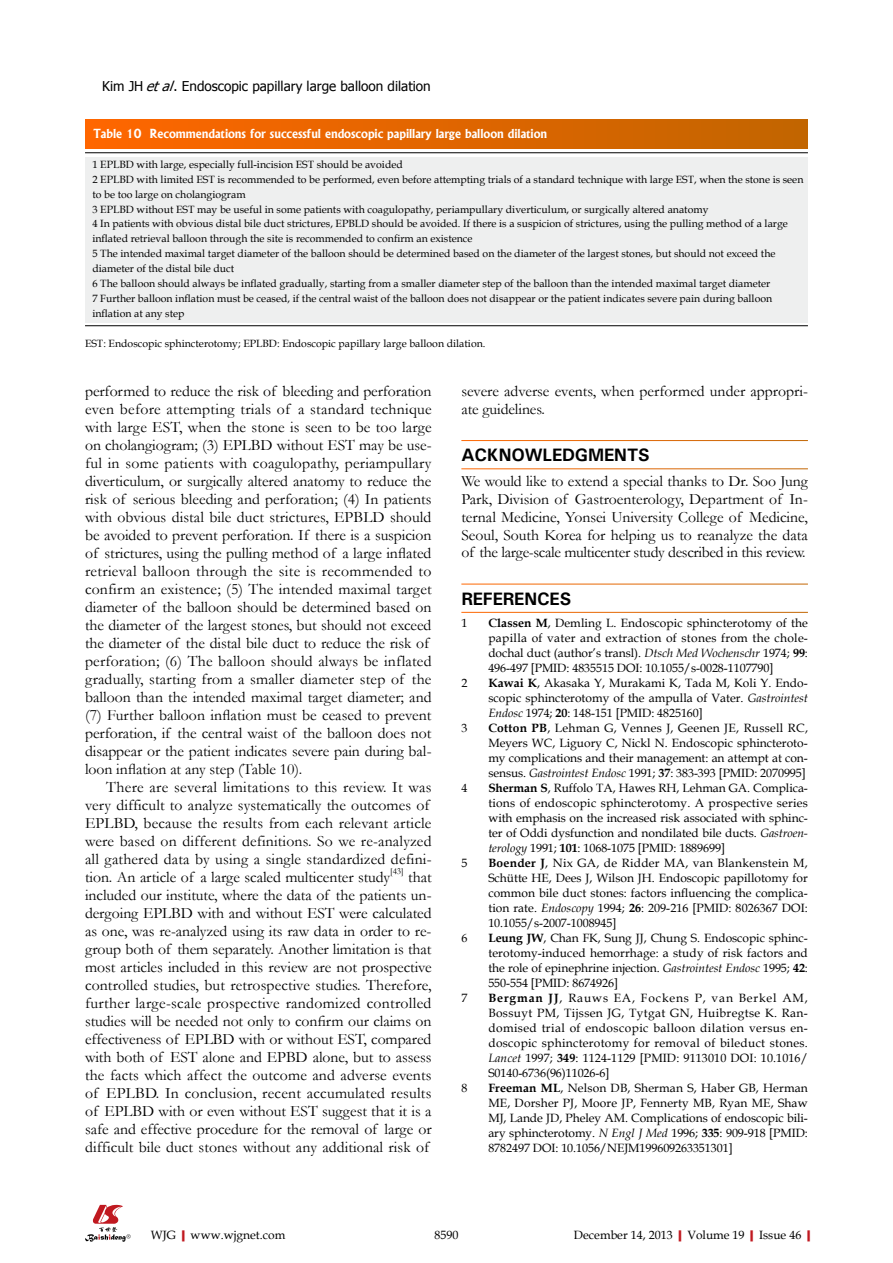
<style>
.page{position:relative;width:893px;height:1263px;background:#fff}
.page>*{position:absolute;margin:0;border:0;box-sizing:border-box;transform-origin:0 0}
.t1{font:700 18px "Univers";letter-spacing:-.01em;color:#000}
.t2{font:15.75px/18px "Garamond";color:#000}
.t3{font:13.5px "Tahoma";color:#000}
.t4{font:12px/15px "Book Antiqua";letter-spacing:-.005em;color:#000;text-align:justify}
.t5{font:700 12px "Albertus";color:#fff}
.t6{font:10.5px/14.9px "Book Antiqua";color:#000}
.t7{font:9.15px "Garamond";color:#000}
.s1{font-style:italic}
.s2{font-weight:700}
.s3{font-weight:700;color:#c01920}
</style>
<div class="page">
<svg style="left:85px;top:1205px;width:46px;height:37px"></svg>
<div style="left:85px;top:119px;width:723px;height:29px;background:linear-gradient(to right,#f60,#c16500)"></div>
<div style="left:85px;top:157px;width:723px;height:165px;background:#eeefef"></div>
<hr style="left:85px;top:152px;width:723px;height:1px;background:#000">
<hr style="left:85px;top:325px;width:723px;height:1px;background:#000">
<p class="t3" style="left:102px;top:77px;width:330px">Kim JH <span class="s1">etal</span>. Endoscopic papillary large balloon dilation</p>
<p class="t5" style="left:94px;top:126px;width:455px">Table 10 Recommendations for successful endoscopic papillary large balloon dilation</p>
<p class="t6" style="left:92px;top:157px;width:712px">1 EPLBD with large, especially full-incision EST should be avoided<br>2 EPLBD with limited EST is recommended to be performed, even before attempting trials of a standard technique with large EST, when the stone is seen to be too large on cholangiogram<br>3 EPLBD without EST may be useful in some patients with coagulopathy, periampullary diverticulum, or surgically altered anatomy<br>4 In patients with obvious distal bile duct strictures, EPBLD should be avoided. If there is a suspicion of strictures, using the pulling method of a large inflated retrieval balloon through the site is recommended to confirm an existence<br>5 The intended maximal target diameter of the balloon should be determined based on the diameter of the largest stones, but should not exceed the diameter of the distal bile duct<br>6 The balloon should always be inflated gradually, starting from a smaller diameter step of the balloon than the intended maximal target diameter<br>7 Further balloon inflation must be ceased, if the central waist of the balloon does not disappear or the patient indicates severe pain during balloon inflation at any step</p>
<p class="t6" style="left:85px;top:336px;width:402px">EST: Endoscopic sphincterotomy; EPLBD: Endoscopic papillary large balloon dilation.</p>
<p class="t2" style="left:85px;top:381px;width:348px">performed to reduce the risk of bleeding and perforation even before attempting trials of a standard technique with large EST, when the stone is seen to be too large on cholangiogram; (3) EPLBD without EST may be use&shy;ful in some patients with coagulopathy, periampullary diverticulum, or surgically altered anatomy to reduce the risk of serious bleeding and perforation; (4) In patients with obvious distal bile duct strictures, EPBLD should be avoided to prevent perforation. If there is a suspicion of strictures, using the pulling method of a large inflated retrieval balloon through the site is recommended to confirm an existence; (5) The intended maximal target diameter of the balloon should be determined based on the diameter of the largest stones, but should not exceed the diameter of the distal bile duct to reduce the risk of perforation; (6) The balloon should always be inflated gradually, starting from a smaller diameter step of the balloon than the intended maximal target diameter; and (7) Further balloon inflation must be ceased to prevent perforation, if the central waist of the balloon does not disappear or the patient indicates severe pain during bal&shy;loon inflation at any step (Table 10).</p>
<p class="t2" style="left:85px;top:777px;width:348px;text-indent:21px">There are several limitations to this review. It was very difficult to analyze systematically the outcomes of EPLBD, because the results from each relevant article were based on different definitions. So we re-analyzed all gathered data by using a single standardized defini&shy;tion. An article of a large scaled multicenter study</p>
<p class="t7" style="left:390px;top:865px;width:15px">[43]</p>
<p class="t2" style="left:85px;top:867px;width:348px;text-align:justify;text-indent:323px">that included our institute, where the data of the patients un&shy;dergoing EPLBD with and without EST were calculated as one, was re-analyzed using its raw data in order to re&shy;group both of them separately. Another limitation is that most articles included in this review are not prospective controlled studies, but retrospective studies. Therefore, further large-scale prospective randomized controlled studies will be needed not only to confirm our claims on effectiveness of EPLBD with or without EST, compared with both of EST alone and EPBD alone, but to assess the facts which affect the outcome and adverse events of EPLBD. In conclusion, recent accumulated results of EPLBD with or even without EST suggest that it is a safe and effective procedure for the removal of large or difficult bile duct stones without any additional risk of</p>
<p class="t2" style="left:461px;top:381px;width:348px">severe adverse events, when performed under appropri&shy;ate guidelines.</p>
<p class="t1" style="left:461px;top:444px;width:190px">ACKNOWLEDGMENTS</p>
<p class="t2" style="left:461px;top:472px;width:348px;text-align:justify">We would like to extend a special thanks to Dr. Soo Jung Park, Division of Gastroenterology, Department of In&shy;ternal Medicine, Yonsei University College of Medicine, Seoul, South Korea for helping us to reanalyze the data of the large-scale multicenter study described in this review.</p>
<p class="t1" style="left:461px;top:587px;width:111px">REFERENCES</p>
<p class="t4" style="left:461px;top:615px;width:7px">1</p>
<p class="t4" style="left:488px;top:615px;width:321px"><span class="s2">Classen M</span>, Demling L. Endoscopic sphincterotomy of the papilla of vater and extraction of stones from the chole&shy;dochal duct (author’s transl). <span class="s1">Dtsch Med Wochenschr</span> 1974; <span class="s2">99</span>:<br>496-497 [PMID: 4835515 DOI: 10.1055/s-0028-1107790]</p>
<p class="t4" style="left:461px;top:675px;width:7px">2</p>
<p class="t4" style="left:488px;top:675px;width:321px"><span class="s2">Kawai K</span>, Akasaka Y, Murakami K, Tada M, Koli Y. Endo&shy;scopic sphincterotomy of the ampulla of Vater. <span class="s1">Gastrointest Endosc</span> 1974; <span class="s2">20</span>: 148-151 [PMID: 4825160]</p>
<p class="t4" style="left:461px;top:720px;width:7px">3</p>
<p class="t4" style="left:488px;top:720px;width:321px"><span class="s2">Cotton PB</span>, Lehman G, Vennes J, Geenen JE, Russell RC, Meyers WC, Liguory C, Nickl N. Endoscopic sphincteroto&shy;my complications and their management: an attempt at con&shy;sensus. <span class="s1">Gastrointest Endosc</span> 1991; <span class="s2">37</span>: 383-393 [PMID: 2070995]</p>
<p class="t4" style="left:461px;top:780px;width:7px">4</p>
<p class="t4" style="left:488px;top:780px;width:321px"><span class="s2">Sherman S</span>, Ruffolo TA, Hawes RH, Lehman GA. Complica&shy;tions of endoscopic sphincterotomy. A prospective series with emphasis on the increased risk associated with sphinc&shy;ter of Oddi dysfunction and nondilated bile ducts. <span class="s1">Gastroen&shy;terology</span> 1991; <span class="s2">101</span>: 1068-1075 [PMID: 1889699]</p>
<p class="t4" style="left:461px;top:855px;width:7px">5</p>
<p class="t4" style="left:488px;top:855px;width:321px"><span class="s2">Boender J</span>, Nix GA, de Ridder MA, van Blankenstein M, Schütte HE, Dees J, Wilson JH. Endoscopic papillotomy for common bile duct stones: factors influencing the complica&shy;tion rate. <span class="s1">Endoscopy</span> 1994; <span class="s2">26</span>: 209-216 [PMID: 8026367 DOI:<br>10.1055/s-2007-1008945]</p>
<p class="t4" style="left:461px;top:930px;width:7px">6</p>
<p class="t4" style="left:488px;top:930px;width:321px"><span class="s2">Leung JW</span>, Chan FK, Sung JJ, Chung S. Endoscopic sphinc&shy;terotomy-induced hemorrhage: a study of risk factors and the role of epinephrine injection. <span class="s1">Gastrointest Endosc</span> 1995; <span class="s2">42</span>:<br>550-554 [PMID: 8674926]</p>
<p class="t4" style="left:461px;top:990px;width:7px">7</p>
<p class="t4" style="left:488px;top:990px;width:321px"><span class="s2">Bergman JJ</span>, Rauws EA, Fockens P, van Berkel AM, Bossuyt PM, Tijssen JG, Tytgat GN, Huibregtse K. Ran&shy;domised trial of endoscopic balloon dilation versus en&shy;doscopic sphincterotomy for removal of bileduct stones.<br><span class="s1">Lancet</span> 1997; <span class="s2">349</span>: 1124-1129 [PMID: 9113010 DOI: 10.1016/ S0140-6736(96)11026-6]</p>
<p class="t4" style="left:461px;top:1080px;width:7px">8</p>
<p class="t4" style="left:488px;top:1080px;width:321px"><span class="s2">Freeman ML</span>, Nelson DB, Sherman S, Haber GB, Herman ME, Dorsher PJ, Moore JP, Fennerty MB, Ryan ME, Shaw MJ, Lande JD, Pheley AM. Complications of endoscopic bili&shy;ary sphincterotomy. <span class="s1">N Engl J Med</span> 1996; <span class="s2">335</span>: 909-918 [PMID:<br>8782497 DOI: 10.1056/NEJM199609263351301]</p>
<p class="t4" style="left:151px;top:1227px;width:136px">WJG<span class="s3">|</span>www.wjgnet.com</p>
<p class="t4" style="left:434px;top:1227px;width:25px">8590</p>
<p class="t4" style="left:574px;top:1227px;width:243px">December 14, 2013<span class="s3">|</span>Volume 19<span class="s3">|</span>Issue 46<span class="s3">|</span></p>
</div>
